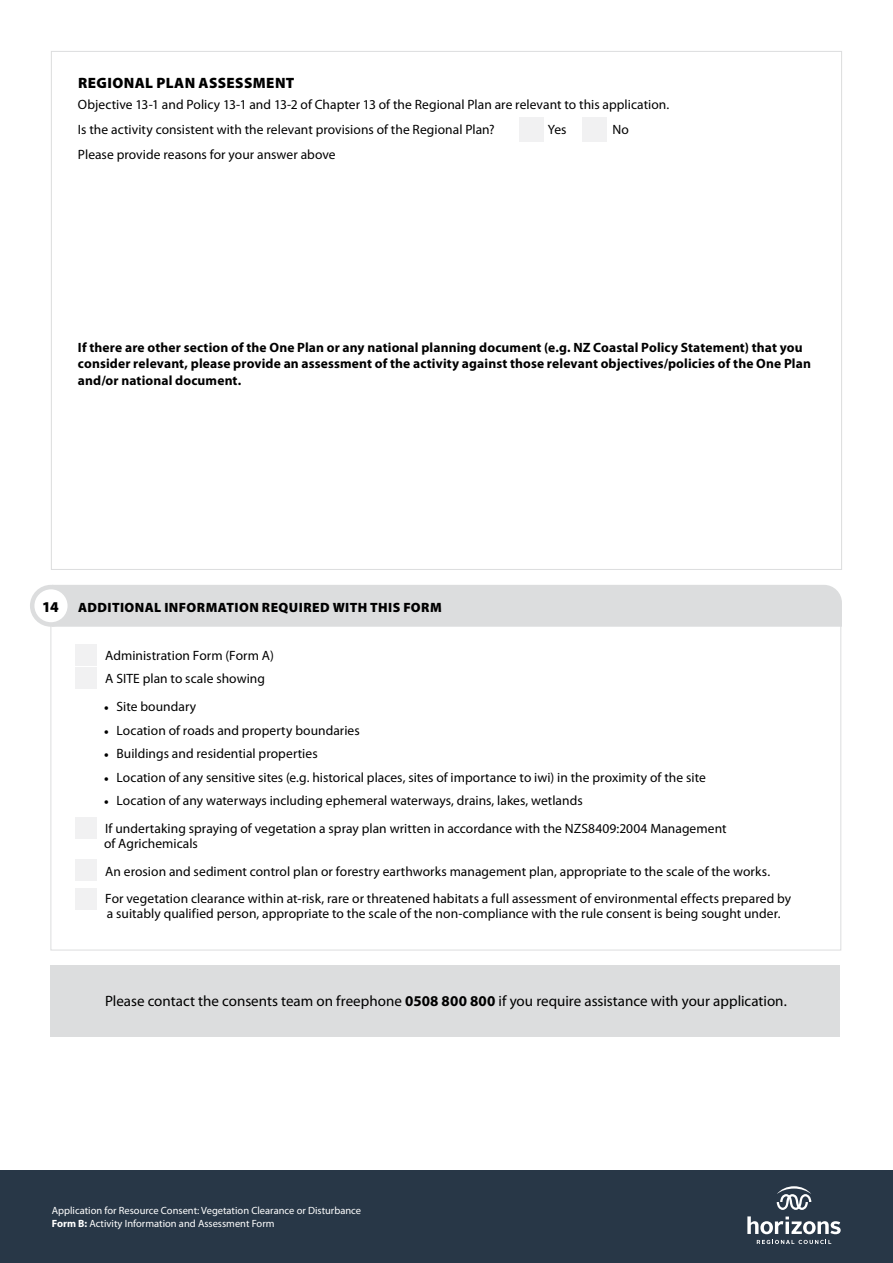
<style>
.page{position:relative;width:893px;height:1263px;background:#fff}
.page>*{position:absolute;margin:0;border:0;box-sizing:border-box;transform-origin:0 0}
.t1{font:15px "Myriad Pro";color:#000}
.t2{font:900 15px "Myriad Pro";letter-spacing:.025em;color:#000}
.t3{font:13.5px/27.8px "Myriad Pro";letter-spacing:.005em;color:#000}
.t4{font:700 13.5px/16.5px "Myriad Pro";letter-spacing:.01em;color:#000}
.t5{font:900 13.5px "Myriad Pro";letter-spacing:.035em;color:#000}
.t6{font:10.5px/13.5px "Myriad Pro";color:#fff}
.s1{font-family:"Minion Pro"}
.s2{font-weight:700}
</style>
<div class="page">
<div style="left:0;top:1170px;width:893px;height:93px;background:#283747"></div>
<svg style="left:757px;top:1240px;width:74px;height:4px"></svg>
<svg style="left:747px;top:1216px;width:94px;height:18px"></svg>
<svg style="left:777px;top:1186px;width:34px;height:24px"></svg>
<div style="left:51px;top:965px;width:789px;height:71px;background:#dcddde"></div>
<div style="left:56px;top:585px;width:786px;height:42px;background:#dcddde"></div>
<div style="left:32px;top:587px;width:38px;height:37px;background:#fff;border-radius:50%"></div>
<div style="left:30px;top:585px;width:42px;height:42px;border:4px solid #dcddde;border-radius:50%"></div>
<div style="left:519px;top:117px;width:24px;height:25px;background:#f1f1f2"></div>
<div style="left:583px;top:117px;width:24px;height:25px;background:#f1f1f2"></div>
<div style="left:75px;top:644px;width:21px;height:21px;background:#f1f1f2"></div>
<div style="left:75px;top:668px;width:21px;height:21px;background:#f1f1f2"></div>
<div style="left:75px;top:818px;width:21px;height:21px;background:#f1f1f2"></div>
<div style="left:75px;top:860px;width:21px;height:21px;background:#f1f1f2"></div>
<div style="left:75px;top:888px;width:21px;height:21px;background:#f1f1f2"></div>
<p class="t2" style="left:78px;top:73px;width:218px">REGIONAL PLAN ASSESSMENT</p>
<p class="t3" style="left:78px;top:92px;width:593px;line-height:25px">Objective 13-1 and Policy 13-1 and 13-2 of Chapter 13 of the Regional Plan are relevant to this application.<br>Is the activity consistent with the relevant provisions of the Regional Plan?<br>Please provide reasons for your answer above</p>
<p class="t3" style="left:548px;top:116px;width:20px">Yes</p>
<p class="t3" style="left:612px;top:116px;width:18px">No</p>
<p class="t4" style="left:78px;top:339px;width:734px">If there are other section of the One Plan or any national planning document (e.g. NZ Coastal Policy Statement) that you consider relevant, please provide an assessment of the activity against those relevant objectives/policies of the One Plan and/or national document.</p>
<p class="t2" style="left:42px;top:597px;width:18px">14</p>
<p class="t5" style="left:78px;top:599px;width:365px">ADDITIONAL INFORMATION REQUIRED WITH THIS FORM</p>
<p class="t3" style="left:105px;top:643px;width:170px;line-height:23.5px">Administration Form (Form A)<br>A SITE plan to scale showing</p>
<p class="t3" style="left:104px;top:692px;width:94px"><span class="s1">•</span> Site boundary</p>
<p class="t3" style="left:104px;top:716px;width:257px"><span class="s1">•</span> Location of roads and property boundaries</p>
<p class="t3" style="left:104px;top:739px;width:215px"><span class="s1">•</span> Buildings and residential properties</p>
<p class="t3" style="left:104px;top:763px;width:604px"><span class="s1">•</span> Location of any sensitive sites (e.g. historical places, sites of importance to iwi) in the proximity of the site</p>
<p class="t3" style="left:104px;top:786px;width:624px"><span class="s1">•</span> Location of any waterways including ephemeral waterways, drains, lakes, wetlands<br>If undertaking spraying of vegetation a spray plan written in accordance with the NZS8409:2004 Management</p>
<p class="t3" style="left:104px;top:829px;width:689px">of Agrichemicals<br>An erosion and sediment control plan or forestry earthworks management plan, appropriate to the scale of the works.<br>For vegetation clearance within at-risk, rare or threatened habitats a full assessment of environmental effects prepared by</p>
<p class="t3" style="left:107px;top:900px;width:675px">a suitably qualified person, appropriate to the scale of the non-compliance with the rule consent is being sought under.</p>
<p class="t1" style="left:105px;top:991px;width:683px">Please contact the consents team on freephone <span class="s2">0508 800 800</span> if you require assistance with your application.</p>
<p class="t6" style="left:52px;top:1203px;width:311px">Application for Resource Consent: Vegetation Clearance or Disturbance<br><span class="s2">Form B:</span> Activity Information and Assessment Form</p>
</div>
